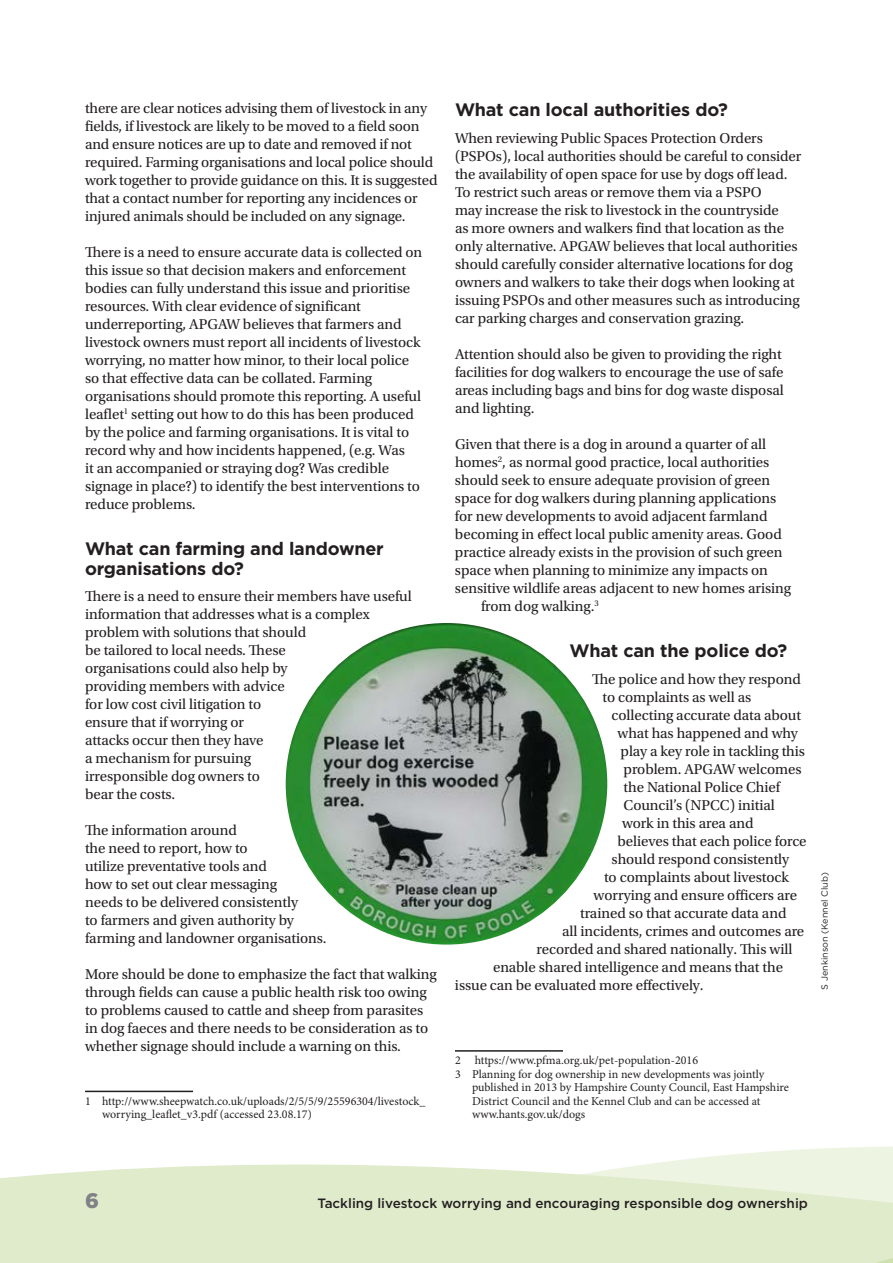
<style>
.page{position:relative;width:893px;height:1263px;background:#fff}
.page>*{position:absolute;margin:0;border:0;box-sizing:border-box;transform-origin:0 0}
.t1{font:900 21px "Gotham";color:#808285}
.t2{font:700 18px/19.5px "Gotham";letter-spacing:-.01em;color:#231f20}
.t3{font:15px/18px "Utopia Std";letter-spacing:-.005em;color:#231f20}
.t4{font:500 13.5px "Gotham";color:#231f20}
.t5{font:12px/13.5px "Minion Pro";color:#231f20}
.t6{font:9px "Gotham";color:#231f20}
</style>
<div class="page">
<svg style="left:0;top:1153px;width:744px;height:110px;background:#e4edd3"></svg>
<svg style="left:744px;top:1146px;width:149px;height:117px;background:#e6efd5"></svg>
<hr style="left:85px;top:1091px;width:108px;height:1px;background:#231f20">
<hr style="left:455px;top:1050px;width:108px;height:2px;background:#231f20">
<img style="left:286px;top:623px;width:321px;height:321px;border-radius:161px">
<p class="t3" style="left:85px;top:99px;width:354px">there are clear notices advising them of livestock in any fields, if livestock are likely to be moved to a field soon and ensure notices are up to date and removed if not required. Farming organisations and local police should work together to provide guidance on this. It is suggested that a contact number for reporting any incidences or injured animals should be included on any signage.</p>
<p class="t3" style="left:85px;top:243px;width:339px">There is a need to ensure accurate data is collected on this issue so that decision makers and enforcement bodies can fully understand this issue and prioritise resources. With clear evidence of significant underreporting, APGAW believes that farmers and livestock owners must report all incidents of livestock worrying, no matter how minor, to their local police so that effective data can be collated. Farming organisations should promote this reporting. A useful leaflet<sup>1</sup> setting out how to do this has been produced by the police and farming organisations. It is vital to record why and how incidents happened, (e.g. Was<br>it an accompanied or straying dog? Was credible signage in place?) to identify the best interventions to reduce problems.</p>
<p class="t2" style="left:85px;top:539px;width:300px">What can farming and landowner organisations do?</p>
<p class="t3" style="left:85px;top:587px;width:328px">There is a need to ensure their members have useful information that addresses what is a complex problem with solutions that should<br>be tailored to local needs. These<br>organisations could also help by<br>providing members with advice<br>for low cost civil litigation to<br>ensure that if worrying or<br>attacks occur then they have<br>a mechanism for pursuing<br>irresponsible dog owners to<br>bear the costs.</p>
<p class="t3" style="left:85px;top:821px;width:243px">The information around<br>the need to report, how to<br>utilize preventative tools and<br>how to set out clear messaging<br>needs to be delivered consistently<br>to farmers and given authority by farming and landowner organisations.</p>
<p class="t3" style="left:85px;top:965px;width:353px">More should be done to emphasize the fact that walking through fields can cause a public health risk too owing to problems caused to cattle and sheep from parasites in dog faeces and there needs to be consideration as to whether signage should include a warning on this.</p>
<p class="t5" style="left:102px;top:1094px;width:325px;text-indent:-17px">1 http://www.sheepwatch.co.uk/uploads/2/5/5/9/25596304/livestock_ worrying_leaflet_v3.pdf (accessed 23.08.17)</p>
<p class="t2" style="left:455px;top:100px;width:274px">What can local authorities do?</p>
<p class="t3" style="left:455px;top:129px;width:348px">When reviewing Public Spaces Protection Orders (PSPOs), local authorities should be careful to consider the availability of open space for use by dogs off lead.<br>To restrict such areas or remove them via a PSPO<br>may increase the risk to livestock in the countryside<br>as more owners and walkers find that location as the only alternative. APGAW believes that local authorities should carefully consider alternative locations for dog owners and walkers to take their dogs when looking at issuing PSPOs and other measures such as introducing car parking charges and conservation grazing.</p>
<p class="t3" style="left:455px;top:345px;width:330px">Attention should also be given to providing the right facilities for dog walkers to encourage the use of safe areas including bags and bins for dog waste disposal and lighting.</p>
<p class="t3" style="left:455px;top:435px;width:313px">Given that there is a dog in around a quarter of all</p>
<p class="t3" style="left:455px;top:453px;width:316px">homes<sup>2</sup>, as normal good practice, local authorities</p>
<p class="t3" style="left:455px;top:471px;width:317px">should seek to ensure adequate provision of green</p>
<p class="t3" style="left:455px;top:489px;width:323px">space for dog walkers during planning applications</p>
<p class="t3" style="left:455px;top:507px;width:314px">for new developments to avoid adjacent farmland</p>
<p class="t3" style="left:455px;top:525px;width:328px">becoming in effect local public amenity areas. Good</p>
<p class="t3" style="left:455px;top:543px;width:329px">practice already exists in the provision of such green</p>
<p class="t3" style="left:455px;top:561px;width:314px">space when planning to minimize any impacts on</p>
<p class="t3" style="left:455px;top:579px;width:338px">sensitive wildlife areas adjacent to new homes arising</p>
<p class="t3" style="left:481px;top:597px;width:119px">from dog walking.<sup>3</sup></p>
<p class="t2" style="left:570px;top:641px;width:219px">What can the police do?</p>
<p class="t3" style="left:592px;top:670px;width:210px">The police and how they respond</p>
<p class="t3" style="left:603px;top:688px;width:150px">to complaints as well as</p>
<p class="t3" style="left:612px;top:706px;width:191px">collecting accurate data about</p>
<p class="t3" style="left:618px;top:724px;width:182px">what has happened and why</p>
<p class="t3" style="left:621px;top:742px;width:186px">play a key role in tackling this</p>
<p class="t3" style="left:624px;top:760px;width:179px">problem. APGAW welcomes</p>
<p class="t3" style="left:624px;top:778px;width:158px">the National Police Chief</p>
<p class="t3" style="left:624px;top:796px;width:153px">Council’s (NPCC) initial</p>
<p class="t3" style="left:622px;top:814px;width:133px">work in this area and</p>
<p class="t3" style="left:618px;top:832px;width:190px">believes that each police force</p>
<p class="t3" style="left:612px;top:850px;width:179px">should respond consistently</p>
<p class="t3" style="left:604px;top:868px;width:186px">to complaints about livestock</p>
<p class="t3" style="left:594px;top:886px;width:205px">worrying and ensure officers are</p>
<p class="t3" style="left:580px;top:904px;width:208px">trained so that accurate data and</p>
<p class="t3" style="left:562px;top:922px;width:244px">all incidents, crimes and outcomes are</p>
<p class="t3" style="left:537px;top:940px;width:257px">recorded and shared nationally. This will</p>
<p class="t3" style="left:493px;top:958px;width:291px">enable shared intelligence and means that the</p>
<p class="t3" style="left:455px;top:976px;width:250px">issue can be evaluated more effectively.</p>
<p class="t6" style="left:819px;top:990px;width:119px;rotate:-90deg">S Jenkinson (Kennel Club)</p>
<p class="t5" style="left:455px;top:1054px;width:245px">2 https://www.pfma.org.uk/pet-population-2016</p>
<p class="t5" style="left:455px;top:1067px;width:311px">3 Planning for dog ownership in new developments was jointly</p>
<p class="t5" style="left:472px;top:1081px;width:318px">published in 2013 by Hampshire County Council, East Hampshire</p>
<p class="t5" style="left:472px;top:1094px;width:290px">District Council and the Kennel Club and can be accessed at</p>
<p class="t5" style="left:472px;top:1108px;width:115px">www.hants.gov.uk/dogs</p>
<h1 class="t1" style="left:85px;top:1185px;width:15px">6</h1>
<p class="t4" style="left:317px;top:1194px;width:492px">Tackling livestock worrying and encouraging responsible dog ownership</p>
</div>
